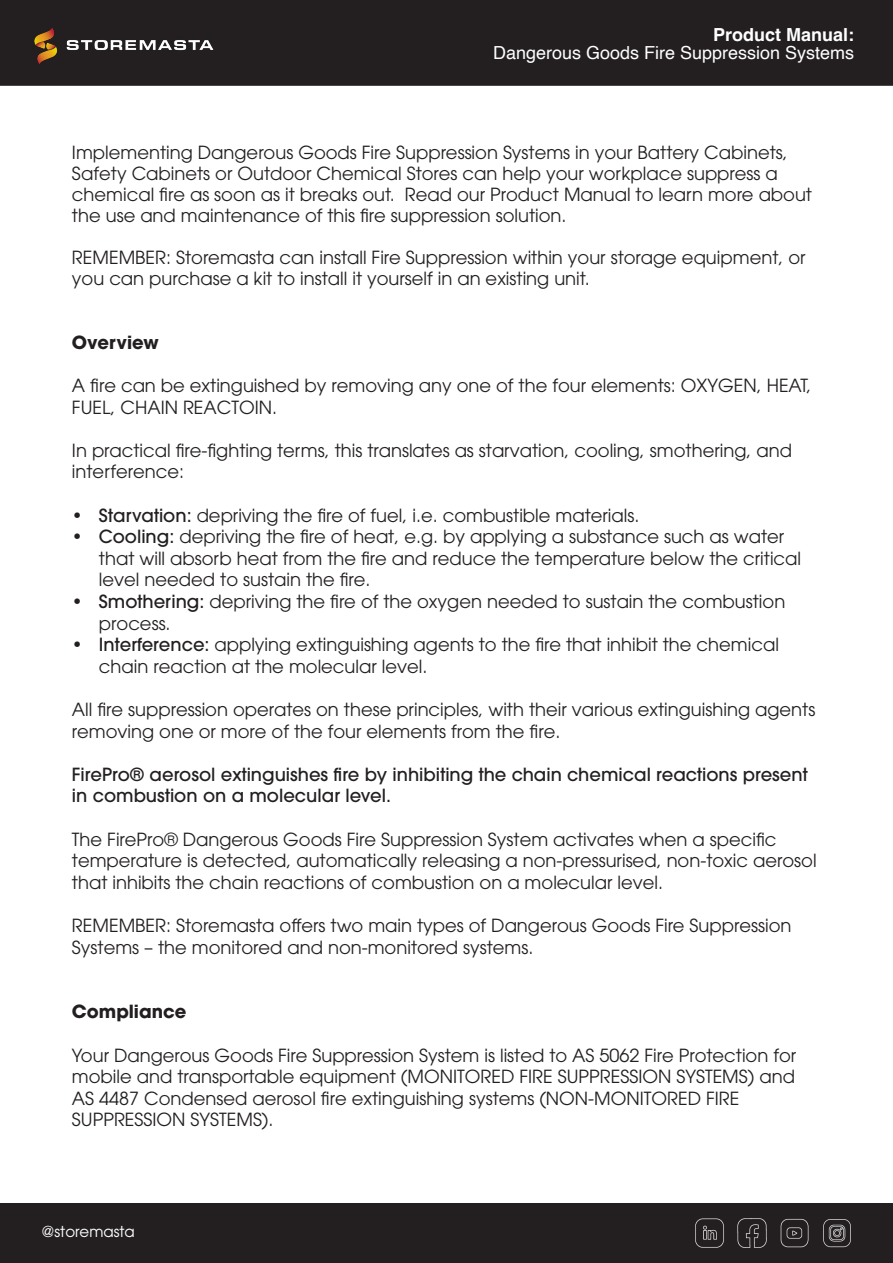
<style>
.page{position:relative;width:893px;height:1263px;background:#fff}
.page>*{position:absolute;margin:0;border:0;box-sizing:border-box;transform-origin:0 0}
.t1{font:18px/21.6px "ITC Avant Garde Pro";color:#231f20}
.t2{font:500 18px/21.6px "ITC Avant Garde Pro";color:#231f20}
.t3{font:18px/18px "Helvetica";color:#fff;text-align:right}
.t4{font:700 18px "Helvetica";color:#fff}
.t5{font:700 18px "ITC Avant Garde Pro";color:#231f20}
.t6{font:15px "Avant Garde";color:#fff}
.s1{font-weight:700}
.s2{font-weight:500}
</style>
<div class="page">
<div style="left:0;top:0;width:893px;height:86px;background:#231f20"></div>
<div style="left:0;top:1204px;width:893px;height:59px;background:#231f20"></div>
<p class="t3" style="left:493px;top:26px;width:363px"><span class="s1">Product Manual:<br></span>Dangerous Goods Fire Suppression Systems</p>
<p class="t4" style="left:459px;top:41px;width:397px">Storemasta Outdoor Lithium-ion Battery Store</p>
<p class="t1" style="left:72px;top:142px;width:742px;line-height:21px">Implementing Dangerous Goods Fire Suppression Systems in your Battery Cabinets, Safety Cabinets or Outdoor Chemical Stores can help your workplace suppress a chemical fire as soon as it breaks out. Read our Product Manual to learn more about the use and maintenance of this fire suppression solution.</p>
<p class="t1" style="left:72px;top:247px;width:735px;line-height:21px">REMEMBER: Storemasta can install Fire Suppression within your storage equipment, or you can purchase a kit to install it yourself in an existing unit.</p>
<p class="t5" style="left:72px;top:330px;width:88px">Overview</p>
<p class="t1" style="left:72px;top:374px;width:741px">A fire can be extinguished by removing any one of the four elements: OXYGEN, HEAT,<br>FUEL, CHAIN REACTOIN.</p>
<p class="t1" style="left:72px;top:439px;width:722px">In practical fire-fighting terms, this translates as starvation, cooling, smothering, and interference:</p>
<p class="t1" style="left:72px;top:504px;width:569px"><span class="s2">• Starvation:</span> depriving the fire of fuel, i.e. combustible materials.</p>
<p class="t1" style="left:99px;top:526px;width:704px;text-indent:-27px"><span class="s2">• Cooling:</span> depriving the fire of heat, e.g. by applying a substance such as water that will absorb heat from the fire and reduce the temperature below the critical level needed to sustain the fire.</p>
<p class="t1" style="left:99px;top:590px;width:688px;text-indent:-27px"><span class="s2">• Smothering:</span> depriving the fire of the oxygen needed to sustain the combustion process.</p>
<p class="t1" style="left:99px;top:634px;width:681px;text-indent:-27px"><span class="s2">• Interference:</span> applying extinguishing agents to the fire that inhibit the chemical chain reaction at the molecular level.</p>
<p class="t1" style="left:72px;top:698px;width:745px">All fire suppression operates on these principles, with their various extinguishing agents removing one or more of the four elements from the fire.</p>
<p class="t2" style="left:72px;top:763px;width:737px">FirePro® aerosol extinguishes fire by inhibiting the chain chemical reactions present in combustion on a molecular level.</p>
<p class="t1" style="left:72px;top:828px;width:746px">The FirePro® Dangerous Goods Fire Suppression System activates when a specific temperature is detected, automatically releasing a non-pressurised, non-toxic aerosol that inhibits the chain reactions of combustion on a molecular level.</p>
<p class="t1" style="left:72px;top:914px;width:721px">REMEMBER: Storemasta offers two main types of Dangerous Goods Fire Suppression<br>Systems – the monitored and non-monitored systems.</p>
<p class="t5" style="left:72px;top:1000px;width:116px">Compliance</p>
<p class="t1" style="left:72px;top:1044px;width:726px">Your Dangerous Goods Fire Suppression System is listed to AS 5062 Fire Protection for mobile and transportable equipment (MONITORED FIRE SUPPRESSION SYSTEMS) and AS 4487 Condensed aerosol fire extinguishing systems (NON-MONITORED FIRE SUPPRESSION SYSTEMS).</p>
<p class="t6" style="left:41px;top:1222px;width:95px">@storemasta</p>
</div>
